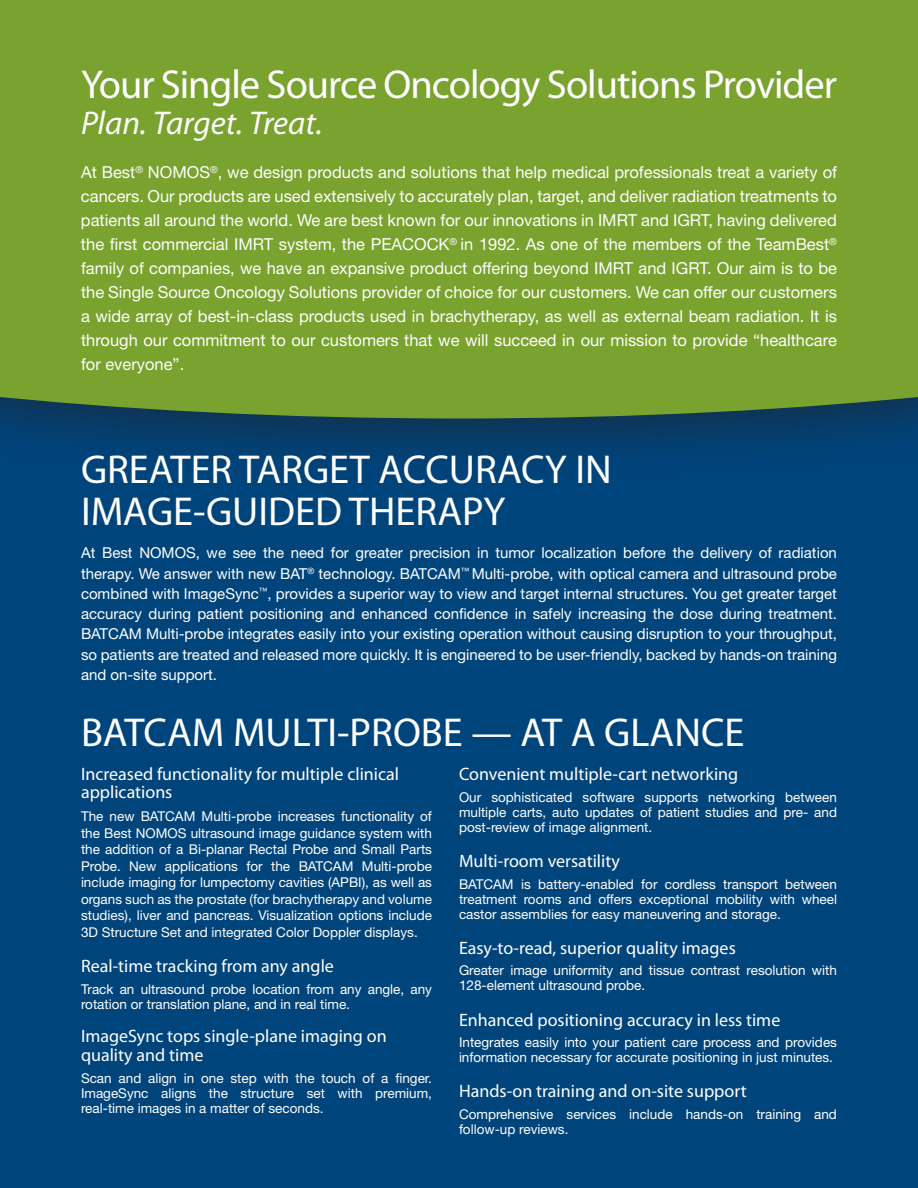
<style>
.page{position:relative;width:918px;height:1188px;background:#00447c}
.page>*{position:absolute;margin:0;border:0;box-sizing:border-box;transform-origin:0 0}
.t1{font:40.5px/42px "Myriad Pro";letter-spacing:-.015em;color:#fff}
.t2{font:italic 33px "Myriad Pro";color:#fff}
.t3{font:18px/18px "Myriad Pro";color:#fff}
.t4{font:16.5px/24px "Helvetica Neue";color:#fff;text-align:justify}
.t5{font:15px/20.2px "Helvetica Neue";color:#fff;text-align:justify}
.t6{font:13.5px/15px "Helvetica Neue";color:#fff;text-align:justify}
</style>
<div class="page">
<div style="left:0;top:0;width:918px;height:479px;background:#231f20;opacity:.75"></div>
<div style="left:0;top:0;width:918px;height:418px;background:#79a22e"></div>
<h1 class="t1" style="left:81px;top:63px;width:757px">Your Single Source Oncology Solutions Provider</h1>
<h2 class="t2" style="left:81px;top:102px;width:243px">Plan. Target. Treat.</h2>
<p class="t4" style="left:81px;top:160px;width:758px">At Best<sup>®</sup> NOMOS<sup>®</sup>, we design products and solutions that help medical professionals treat a variety of cancers. Our products are used extensively to accurately plan, target, and deliver radiation treatments to patients all around the world. We are best known for our innovations in IMRT and IGRT, having delivered the first commercial IMRT system, the PEACOCK<sup>®</sup> in 1992. As one of the members of the TeamBest<sup>® </sup>family of companies, we have an expansive product offering beyond IMRT and IGRT. Our aim is to be the Single Source Oncology Solutions provider of choice for our customers. We can offer our customers a wide array of best-in-class products used in brachytherapy, as well as external beam radiation. It is through our commitment to our customers that we will succeed in our mission to provide “healthcare for everyone”.</p>
<h1 class="t1" style="left:81px;top:447px;width:532px">GREATER TARGET ACCURACY IN<br>IMAGE-GUIDED THERAPY</h1>
<p class="t5" style="left:81px;top:543px;width:758px">At Best NOMOS, we see the need for greater precision in tumor localization before the delivery of radiation therapy. We answer with new BAT<sup>®</sup> technology. BATCAM<sup>™</sup> Multi-probe, with optical camera and ultrasound probe combined with ImageSync<sup>™</sup>, provides a superior way to view and target internal structures. You get greater target accuracy during patient positioning and enhanced confidence in safely increasing the dose during treatment.<br>BATCAM Multi-probe integrates easily into your existing operation without causing disruption to your throughput, so patients are treated and released more quickly. It is engineered to be user-friendly, backed by hands-on training and on-site support.</p>
<h1 class="t1" style="left:81px;top:711px;width:665px">BATCAM MULTI-PROBE — AT A GLANCE</h1>
<h3 class="t3" style="left:81px;top:765px;width:320px">Increased functionality for multiple clinical applications</h3>
<p class="t6" style="left:81px;top:808px;width:353px;line-height:16.5px">The new BATCAM Multi-probe increases functionality of the Best NOMOS ultrasound image guidance system with the addition of a Bi-planar Rectal Probe and Small Parts Probe. New applications for the BATCAM Multi-probe include imaging for lumpectomy cavities (APBI), as well as organs such as the prostate (for brachytherapy and volume studies), liver and pancreas. Visualization options include 3D Structure Set and integrated Color Doppler displays.</p>
<h3 class="t3" style="left:81px;top:957px;width:254px">Real-time tracking from any angle</h3>
<p class="t6" style="left:81px;top:981px;width:352px">Track an ultrasound probe location from any angle, any rotation or translation plane, and in real time.</p>
<h3 class="t3" style="left:81px;top:1026px;width:307px;line-height:19.5px">ImageSync tops single-plane imaging on quality and time</h3>
<p class="t6" style="left:81px;top:1070px;width:352px">Scan and align in one step with the touch of a finger.<br>ImageSync aligns the structure set with premium, real-time images in a matter of seconds.</p>
<h3 class="t3" style="left:459px;top:765px;width:281px">Convenient multiple-cart networking</h3>
<p class="t6" style="left:459px;top:789px;width:380px">Our sophisticated software supports networking between multiple carts, auto updates of patient studies and pre- and post-review of image alignment.</p>
<h3 class="t3" style="left:459px;top:852px;width:163px">Multi-room versatility</h3>
<p class="t6" style="left:459px;top:876px;width:380px">BATCAM is battery-enabled for cordless transport between treatment rooms and offers exceptional mobility with wheel castor assemblies for easy maneuvering and storage.</p>
<h3 class="t3" style="left:459px;top:938px;width:278px">Easy-to-read, superior quality images</h3>
<p class="t6" style="left:459px;top:963px;width:379px">Greater image uniformity and tissue contrast resolution with<br>128-element ultrasound probe.</p>
<h3 class="t3" style="left:459px;top:1010px;width:323px">Enhanced positioning accuracy in less time</h3>
<p class="t6" style="left:459px;top:1035px;width:379px">Integrates easily into your patient care process and provides information necessary for accurate positioning in just minutes.</p>
<h3 class="t3" style="left:459px;top:1082px;width:289px">Hands-on training and on-site support</h3>
<p class="t6" style="left:459px;top:1107px;width:379px">Comprehensive services include hands-on training and follow-up reviews.</p>
</div>
